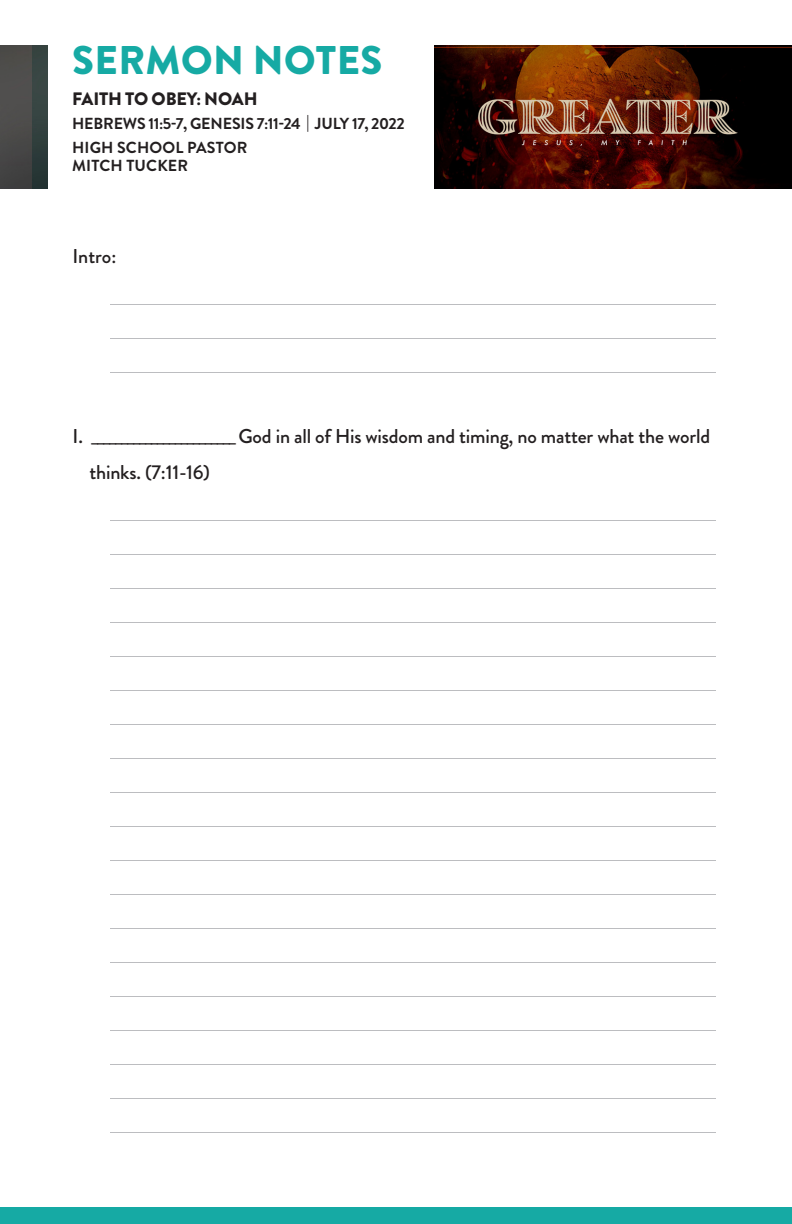
<style>
.page{position:relative;width:792px;height:1224px;background:#fff}
.page>*{position:absolute;margin:0;border:0;box-sizing:border-box;transform-origin:0 0}
.t1{font:900 40px "Brandon Grotesque";letter-spacing:.01em;color:#16aaa4}
.t2{font:500 20px "Brandon Grotesque";letter-spacing:-.01em;color:#231f20}
.t3{font:900 18px "Brandon Grotesque";letter-spacing:-.01em;color:#231f20}
.t4{font:700 16px/24px "Brandon Grotesque";letter-spacing:-.01em;color:#231f20}
.t5{font:700 16px "Brandon Grotesque";letter-spacing:.01em;color:#231f20}
</style>
<div class="page">
<img style="left:0;top:46px;width:48px;height:143px">
<img style="left:435px;top:46px;width:357px;height:143px">
<div style="left:0;top:1208px;width:792px;height:16px;background:#16aaa4"></div>
<hr style="left:111px;top:1064px;width:605px;height:1px;background:#bcbdc0">
<hr style="left:111px;top:1098px;width:605px;height:1px;background:#bcbdc0">
<hr style="left:111px;top:1132px;width:605px;height:1px;background:#bcbdc0">
<hr style="left:111px;top:304px;width:605px;height:1px;background:#bcbdc0">
<hr style="left:111px;top:338px;width:605px;height:1px;background:#bcbdc0">
<hr style="left:111px;top:372px;width:605px;height:1px;background:#bcbdc0">
<hr style="left:111px;top:520px;width:605px;height:1px;background:#bcbdc0">
<hr style="left:111px;top:588px;width:605px;height:1px;background:#bcbdc0">
<hr style="left:111px;top:759px;width:605px;height:1px;background:#bcbdc0">
<hr style="left:111px;top:690px;width:605px;height:1px;background:#bcbdc0">
<hr style="left:111px;top:554px;width:605px;height:1px;background:#bcbdc0">
<hr style="left:111px;top:725px;width:605px;height:1px;background:#bcbdc0">
<hr style="left:111px;top:656px;width:605px;height:1px;background:#bcbdc0">
<hr style="left:111px;top:622px;width:605px;height:1px;background:#bcbdc0">
<hr style="left:111px;top:792px;width:605px;height:1px;background:#bcbdc0">
<hr style="left:111px;top:860px;width:605px;height:1px;background:#bcbdc0">
<hr style="left:111px;top:1031px;width:605px;height:1px;background:#bcbdc0">
<hr style="left:111px;top:962px;width:605px;height:1px;background:#bcbdc0">
<hr style="left:111px;top:826px;width:605px;height:1px;background:#bcbdc0">
<hr style="left:111px;top:997px;width:605px;height:1px;background:#bcbdc0">
<hr style="left:111px;top:928px;width:605px;height:1px;background:#bcbdc0">
<hr style="left:111px;top:894px;width:605px;height:1px;background:#bcbdc0">
<p class="t1" style="left:72px;top:31px;width:312px">SERMON NOTES</p>
<p class="t3" style="left:72px;top:86px;width:187px">FAITH TO OBEY: NOAH</p>
<p class="t4" style="left:72px;top:112px;width:334px">HEBREWS 11:5-7, GENESIS 7:11-24 | JULY 17, 2022<br>HIGH SCHOOL PASTOR</p>
<p class="t5" style="left:72px;top:154px;width:118px">MITCH TUCKER</p>
<p class="t2" style="left:73px;top:243px;width:45px">Intro:</p>
<p class="t2" style="left:73px;top:423px;width:639px">I. ________________________ God in all of His wisdom and timing, no matter what the world</p>
<p class="t2" style="left:89px;top:459px;width:122px">thinks. (7:11-16)</p>
</div>
